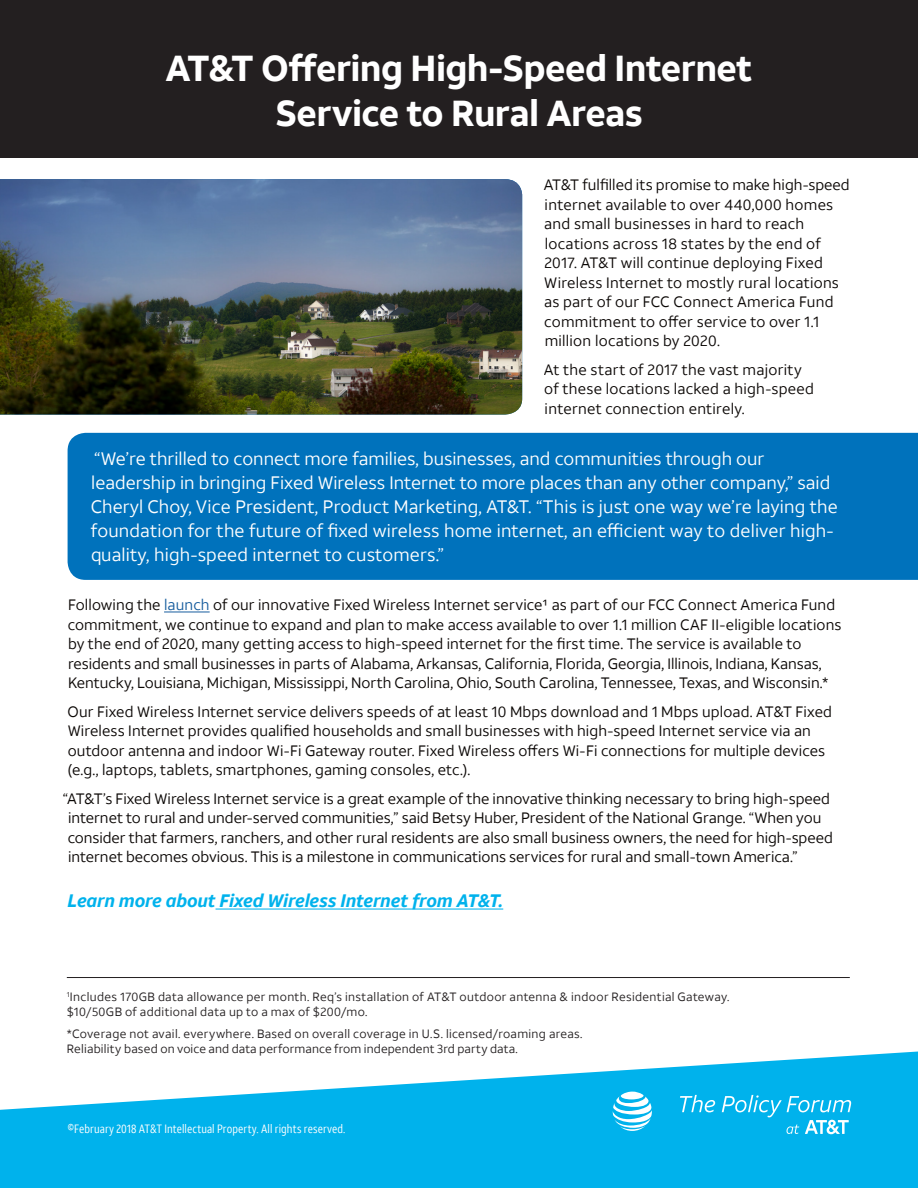
<style>
.page{position:relative;width:918px;height:1188px;background:#fff}
.page>*{position:absolute;margin:0;border:0;box-sizing:border-box;transform-origin:0 0}
.Headline_2{font:700 36px/45px "ATT Aleck Sans";letter-spacing:-.02em;color:#fff;text-align:center}
.body_11{font:18px/24px "ATT Aleck Sans";color:#fff}
.body_11-2{font:italic 700 18px "ATT Aleck Sans";letter-spacing:-.015em;color:#00b2ec}
.body_11-3{font:15px/19.5px "ATT Aleck Sans";letter-spacing:.005em;color:#0a0604}
.Footnotes{font:12px/15px "ATT Aleck Sans";letter-spacing:.025em;color:#231f20}
.t1{font:12px "ATT Aleck Cd";letter-spacing:.005em;color:#fff}
.s1{color:#175d9e}
</style>
<div class="page">
<div style="left:0;top:0;width:918px;height:158px;background:#231f20"></div>
<svg style="left:0;top:1052px;width:918px;height:136px;fill:#00b2ec"></svg>
<svg style="left:680px;top:1095px;width:35px;height:17px"></svg>
<svg style="left:722px;top:1095px;width:129px;height:39px;background:#2abeef"></svg>
<svg style="left:613px;top:1092px;width:39px;height:39px"></svg>
<img style="left:0;top:179px;width:522px;height:236px">
<div style="left:68px;top:433px;width:850px;height:147px;background:#0072bc"></div>
<hr style="left:164px;top:612px;width:46px;height:1px;background:#175d9e">
<hr style="left:216px;top:909px;width:287px;height:1px;background:#00b2ec">
<hr style="left:67px;top:977px;width:783px;height:1px;background:#231f20">
<p class="Headline_2" style="left:165px;top:46px;width:589px">AT&amp;T Offering High-Speed Internet<br>Service to Rural Areas</p>
<p class="body_11-3" style="left:544px;top:175px;width:308px">AT&amp;T fulfilled its promise to make high-speed internet available to over 440,000 homes and small businesses in hard to reach locations across 18 states by the end of 2017. AT&amp;T will continue deploying Fixed Wireless Internet to mostly rural locations as part of our FCC Connect America Fund commitment to offer service to over 1.1 million locations by 2020.</p>
<p class="body_11-3" style="left:544px;top:360px;width:272px">At the start of 2017 the vast majority of these locations lacked a high-speed internet connection entirely.</p>
<p class="body_11" style="left:91px;top:447px;width:749px">“We’re thrilled to connect more families, businesses, and communities through our leadership in bringing Fixed Wireless Internet to more places than any other company,” said Cheryl Choy, Vice President, Product Marketing, AT&amp;T. “This is just one way we’re laying the foundation for the future of fixed wireless home internet, an efficient way to deliver high&shy;quality, high-speed internet to customers.”</p>
<p class="body_11-3" style="left:68px;top:595px;width:775px">Following the <span class="s1">launch</span> of our innovative Fixed Wireless Internet service1 as part of our FCC Connect America Fund commitment, we continue to expand and plan to make access available to over 1.1 million CAF II-eligible locations by the end of 2020, many getting access to high-speed internet for the first time. The service is available to residents and small businesses in parts of Alabama, Arkansas, California, Florida, Georgia, Illinois, Indiana, Kansas, Kentucky, Louisiana, Michigan, Mississippi, North Carolina, Ohio, South Carolina, Tennessee, Texas, and Wisconsin.*</p>
<p class="body_11-3" style="left:67px;top:702px;width:766px">Our Fixed Wireless Internet service delivers speeds of at least 10 Mbps download and 1 Mbps upload. AT&amp;T Fixed Wireless Internet provides qualified households and small businesses with high-speed Internet service via an outdoor antenna and indoor Wi-Fi Gateway router. Fixed Wireless offers Wi-Fi connections for multiple devices (e.g., laptops, tablets, smartphones, gaming consoles, etc.).</p>
<p class="body_11-3" style="left:68px;top:789px;width:767px;text-indent:-5px">“AT&amp;T’s Fixed Wireless Internet service is a great example of the innovative thinking necessary to bring high-speed internet to rural and under-served communities,” said Betsy Huber, President of the National Grange. “When you consider that farmers, ranchers, and other rural residents are also small business owners, the need for high-speed internet becomes obvious. This is a milestone in communications services for rural and small-town America.”</p>
<p class="body_11-2" style="left:68px;top:889px;width:437px">Learn more about Fixed Wireless Internet from AT&amp;T.</p>
<p class="Footnotes" style="left:67px;top:990px;width:664px"><sup>1</sup>Includes 170GB data allowance per month. Req’s installation of AT&amp;T outdoor antenna &amp; indoor Residential Gateway. $10/50GB of additional data up to a max of $200/mo.</p>
<p class="Footnotes" style="left:67px;top:1026px;width:517px">*Coverage not avail. everywhere. Based on overall coverage in U.S. licensed/roaming areas.<br>Reliability based on voice and data performance from independent 3rd party data.</p>
<p class="t1" style="left:68px;top:1121px;width:279px">©February 2018 AT&amp;T Intellectual Property. All rights reserved.</p>
</div>
